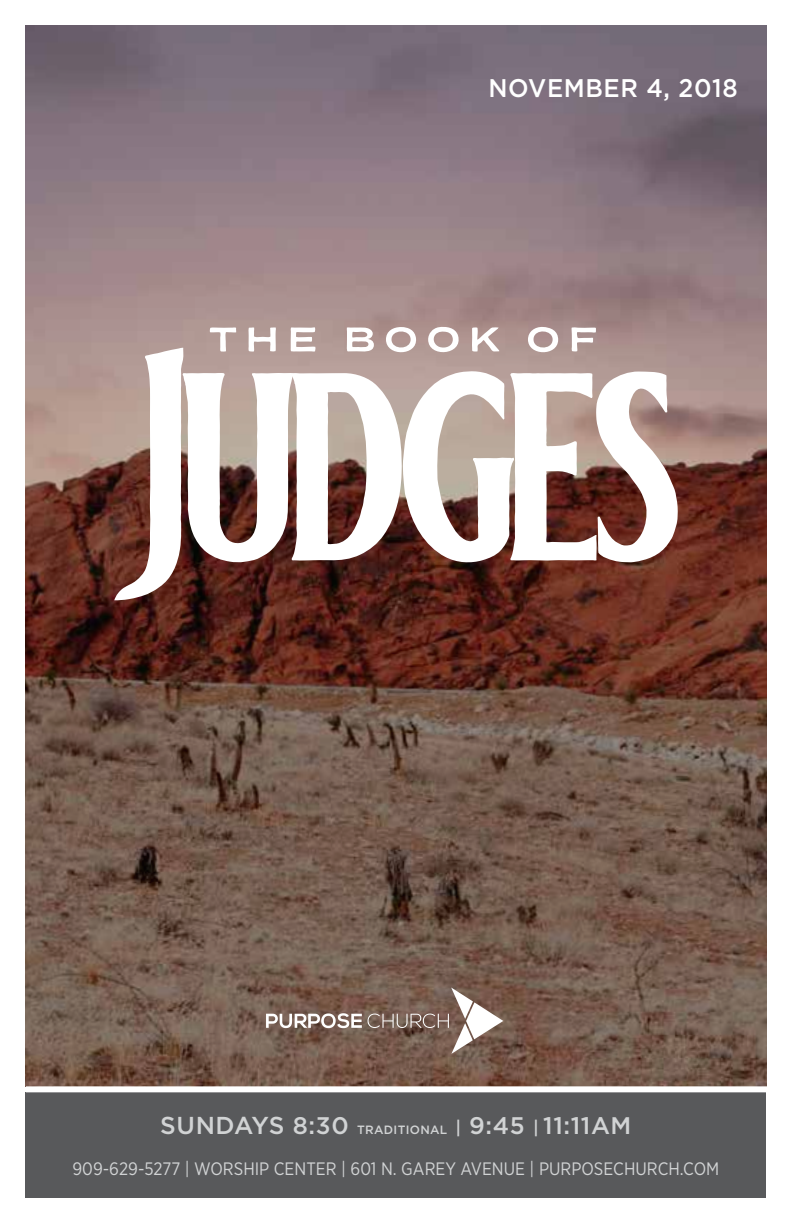
<style>
.page{position:relative;width:792px;height:1224px;background:#fff}
.page>*{position:absolute;margin:0;border:0;box-sizing:border-box;transform-origin:0 0}
.t1{font:500 25.6px "Gotham";letter-spacing:.025em;color:#fff;scale:.95 1}
.t2{font:500 24px "Gotham";letter-spacing:.025em;color:#d1d3d4}
.t3{font:18px "Gotham Narrow";color:#d1d3d4}
.s1{font-size:24.4px}
.s2{font-size:12px}
.s3{font-size:18px}
</style>
<div class="page">
<img style="left:26px;top:26px;width:740px;height:1060px">
<div style="left:26px;top:1092px;width:740px;height:106px;background:#58595b"></div>
<svg style="left:266px;top:987px;width:237px;height:67px;background:#867064"></svg>
<svg style="left:114px;top:326px;width:564px;height:274px"></svg>
<h1 class="t1" style="left:488px;top:71px;width:264px">NOVEMBER 4, 2018</h1>
<h2 class="t2" style="left:160px;top:1110px;width:473px"><span class="s1">SUNDAYS</span> 8:30 <span class="s2">TRADITIONAL</span> <span class="s3">|</span> 9:45 <span class="s3">|</span> 11:11AM</h2>
<p class="t3" style="left:72px;top:1157px;width:648px">909-629-5277 | WORSHIP CENTER | 601 N. GAREY AVENUE | PURPOSECHURCH.COM</p>
</div>
